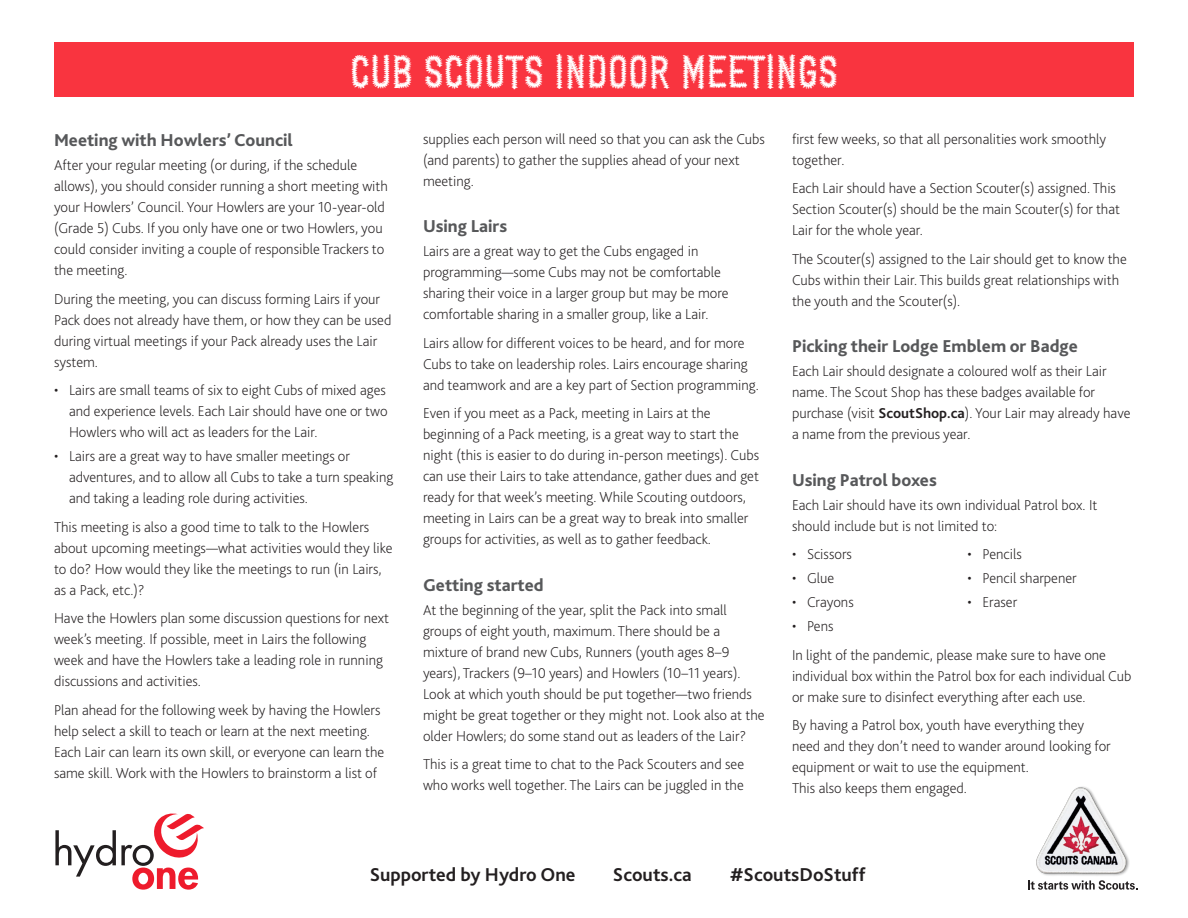
<style>
.page{position:relative;width:1188px;height:918px;background:#fff}
.page>*{position:absolute;margin:0;border:0;box-sizing:border-box;transform-origin:0 0}
.t1{font:46.5px "Conference Call BH Line Two";letter-spacing:.01em;color:#fff}
.t2{font:700 19.5px "Bliss 2";color:#231f20}
.H2_brown{font:800 18px "Bliss 2";color:#57585a}
.t3{font:200 15px/21px "Bliss 2";color:#231f20}
.s1{font-weight:700}
</style>
<div class="page">
<svg style="left:55px;top:813px;width:149px;height:77px"></svg>
<img style="left:1036px;top:786px;width:93px;height:90px">
<svg style="left:1028px;top:880px;width:109px;height:10px"></svg>
<div style="left:54px;top:43px;width:1080px;height:54px;background:#f9343f"></div>
<p class="t1" style="left:350px;top:43px;width:489px">CUB SCOUTS INDOOR MEETINGS</p>
<p class="H2_brown" style="left:54px;top:129px;width:240px">Meeting with Howlers’ Council</p>
<p class="t3" style="left:54px;top:155px;width:335px">After your regular meeting (or during, if the schedule allows), you should consider running a short meeting with your Howlers’ Council. Your Howlers are your 10-year-old (Grade 5) Cubs. If you only have one or two Howlers, you could consider inviting a couple of responsible Trackers to the meeting.</p>
<p class="t3" style="left:54px;top:288px;width:339px">During the meeting, you can discuss forming Lairs if your Pack does not already have them, or how they can be used during virtual meetings if your Pack already uses the Lair system.</p>
<p class="t3" style="left:69px;top:380px;width:320px;text-indent:-15px">• Lairs are small teams of six to eight Cubs of mixed ages and experience levels. Each Lair should have one or two<br>Howlers who will act as leaders for the Lair.</p>
<p class="t3" style="left:69px;top:446px;width:326px;text-indent:-15px">• Lairs are a great way to have smaller meetings or adventures, and to allow all Cubs to take a turn speaking and taking a leading role during activities.</p>
<p class="t3" style="left:54px;top:516px;width:340px">This meeting is also a good time to talk to the Howlers about upcoming meetings—what activities would they like to do? How would they like the meetings to run (in Lairs, as a Pack, etc.)?</p>
<p class="t3" style="left:54px;top:608px;width:337px">Have the Howlers plan some discussion questions for next week’s meeting. If possible, meet in Lairs the following week and have the Howlers take a leading role in running discussions and activities.</p>
<p class="t3" style="left:54px;top:699px;width:332px">Plan ahead for the following week by having the Howlers help select a skill to teach or learn at the next meeting.<br>Each Lair can learn its own skill, or everyone can learn the same skill. Work with the Howlers to brainstorm a list of</p>
<p class="t3" style="left:423px;top:128px;width:344px">supplies each person will need so that you can ask the Cubs (and parents) to gather the supplies ahead of your next meeting.</p>
<p class="H2_brown" style="left:423px;top:215px;width:86px">Using Lairs</p>
<p class="t3" style="left:423px;top:240px;width:307px">Lairs are a great way to get the Cubs engaged in programming—some Cubs may not be comfortable sharing their voice in a larger group but may be more comfortable sharing in a smaller group, like a Lair.</p>
<p class="t3" style="left:423px;top:332px;width:337px">Lairs allow for different voices to be heard, and for more<br>Cubs to take on leadership roles. Lairs encourage sharing and teamwork and are a key part of Section programming.</p>
<p class="t3" style="left:423px;top:402px;width:338px">Even if you meet as a Pack, meeting in Lairs at the beginning of a Pack meeting, is a great way to start the night (this is easier to do during in-person meetings). Cubs can use their Lairs to take attendance, gather dues and get ready for that week’s meeting. While Scouting outdoors, meeting in Lairs can be a great way to break into smaller groups for activities, as well as to gather feedback.</p>
<p class="H2_brown" style="left:423px;top:574px;width:122px">Getting started</p>
<p class="t3" style="left:423px;top:599px;width:343px">At the beginning of the year, split the Pack into small groups of eight youth, maximum. There should be a mixture of brand new Cubs, Runners (youth ages 8–9 years), Trackers (9–10 years) and Howlers (10–11 years).<br>Look at which youth should be put together—two friends might be great together or they might not. Look also at the older Howlers; do some stand out as leaders of the Lair?</p>
<p class="t3" style="left:423px;top:753px;width:323px">This is a great time to chat to the Pack Scouters and see who works well together. The Lairs can be juggled in the</p>
<p class="t3" style="left:792px;top:128px;width:316px">first few weeks, so that all personalities work smoothly together.</p>
<p class="t3" style="left:792px;top:177px;width:330px">Each Lair should have a Section Scouter(s) assigned. This<br>Section Scouter(s) should be the main Scouter(s) for that<br>Lair for the whole year.</p>
<p class="t3" style="left:792px;top:248px;width:336px">The Scouter(s) assigned to the Lair should get to know the<br>Cubs within their Lair. This builds great relationships with the youth and the Scouter(s).</p>
<p class="H2_brown" style="left:792px;top:335px;width:287px">Picking their Lodge Emblem or Badge</p>
<p class="t3" style="left:792px;top:360px;width:340px">Each Lair should designate a coloured wolf as their Lair name. The Scout Shop has these badges available for purchase (visit <span class="s1">ScoutShop.ca</span>). Your Lair may already have a name from the previous year.</p>
<p class="H2_brown" style="left:792px;top:469px;width:146px">Using Patrol boxes</p>
<p class="t3" style="left:792px;top:494px;width:307px">Each Lair should have its own individual Patrol box. It should include but is not limited to:</p>
<p class="t3" style="left:792px;top:543px;width:61px">• Scissors</p>
<p class="t3" style="left:792px;top:567px;width:44px">• Glue</p>
<p class="t3" style="left:792px;top:591px;width:63px">• Crayons</p>
<p class="t3" style="left:792px;top:615px;width:43px">• Pens</p>
<p class="t3" style="left:968px;top:543px;width:56px">• Pencils</p>
<p class="t3" style="left:968px;top:567px;width:111px">• Pencil sharpener</p>
<p class="t3" style="left:968px;top:591px;width:51px">• Eraser</p>
<p class="t3" style="left:792px;top:644px;width:341px">In light of the pandemic, please make sure to have one individual box within the Patrol box for each individual Cub or make sure to disinfect everything after each use.</p>
<p class="t3" style="left:792px;top:714px;width:320px">By having a Patrol box, youth have everything they need and they don’t need to wander around looking for equipment or wait to use the equipment.<br>This also keeps them engaged.</p>
<h2 class="t2" style="left:370px;top:863px;width:207px">Supported by Hydro One</h2>
<h2 class="t2" style="left:613px;top:863px;width:80px">Scouts.ca</h2>
<h2 class="t2" style="left:730px;top:863px;width:137px">#ScoutsDoStuff</h2>
</div>
